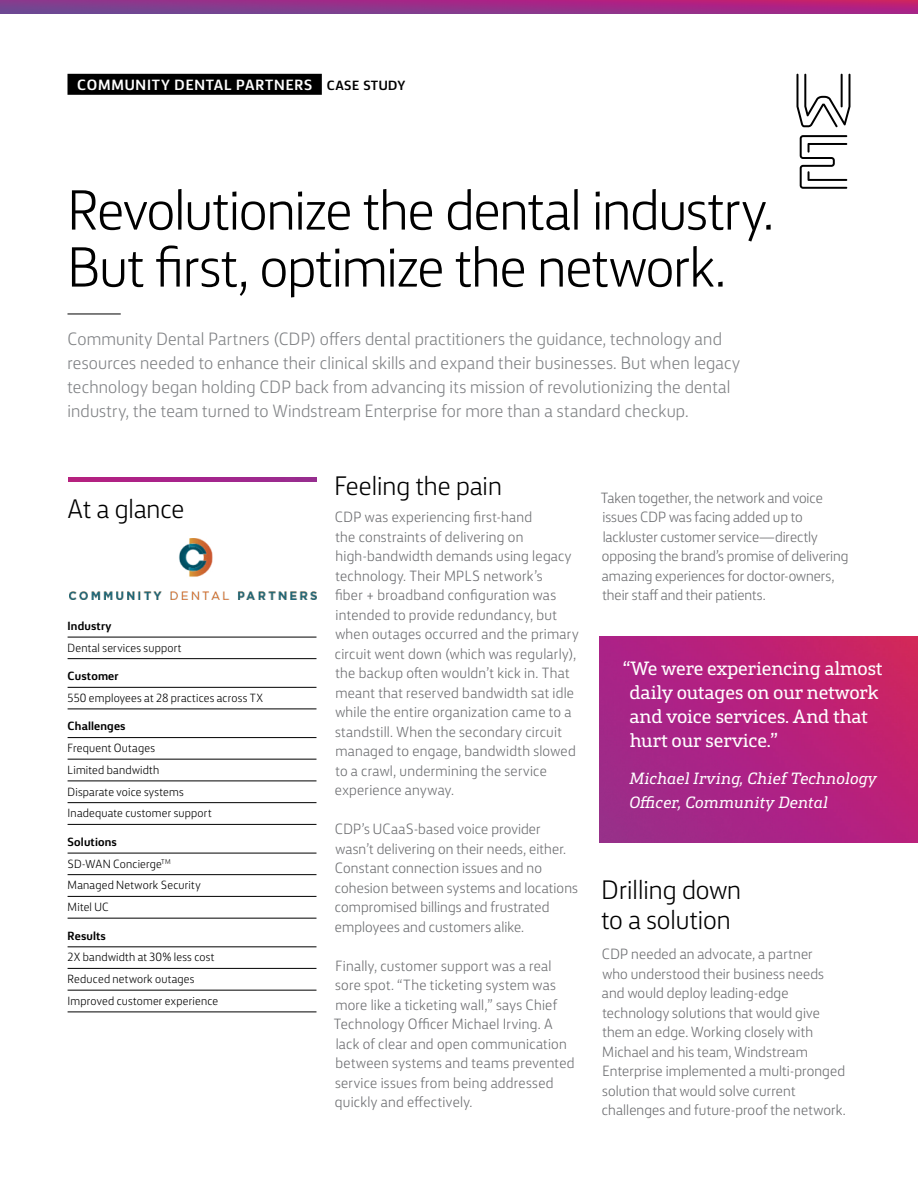
<style>
.page{position:relative;width:918px;height:1188px;background:#fff}
.page>*{position:absolute;margin:0;border:0;box-sizing:border-box;transform-origin:0 0}
.Cover_Light_38_RB{font:300 57px/57px "FS Silas Sans";letter-spacing:-.02em;color:#000}
.Subhead_LIght_1_SB_S{font:300 27px/30px "FS Silas Sans";color:#000}
.Case_study_9{font:19.5px/24px "FS Silas Slab";letter-spacing:-.01em;color:#fff}
.SubHed_Body_12_blk-1{font:300 18px/24px "FS Silas Sans";letter-spacing:.01em;color:#808285}
.Case_study_9-2{font:italic 16.5px/24px "FS Silas Slab";letter-spacing:.01em;color:#fff}
.Body_10_13{font:300 15px/19.5px "FS Silas Sans";letter-spacing:.015em;color:#6d6e71}
.Subhead_LIght_1_SB_S-2{font:300 15px/19.5px "FS Silas Sans";letter-spacing:.005em;color:#6d6e71}
.Body_10_13-2{font:300 15px/19.5px "FS Silas Sans";letter-spacing:-.005em;color:#6d6e71}
.Subhead_Bold_10_High{font:700 15px "FS Silas Sans";letter-spacing:.055em;color:#fff}
.Case_study_9-3{font:700 13.5px "FS Silas Sans";letter-spacing:.03em;color:#000}
.Body_8_RB_25_SA{font:300 12px "FS Silas Sans";letter-spacing:.015em;color:#000}
.Body_8_RB_5{font:700 12px "FS Silas Sans";letter-spacing:.015em;color:#000}
</style>
<div class="page">
<img style="left:599px;top:636px;width:319px;height:206px">
<img style="left:0;top:0;width:918px;height:14px">
<svg style="left:800px;top:135px;width:47px;height:54px"></svg>
<svg style="left:796px;top:74px;width:54px;height:53px"></svg>
<div style="left:68px;top:74px;width:254px;height:21px;background:#000"></div>
<hr style="left:68px;top:314px;width:53px;height:1px;background:#000">
<hr style="left:68px;top:637px;width:248px;height:1px;background:#000">
<hr style="left:68px;top:658px;width:248px;height:1px;background:#000">
<hr style="left:68px;top:687px;width:248px;height:1px;background:#000">
<hr style="left:68px;top:709px;width:248px;height:1px;background:#000">
<hr style="left:68px;top:737px;width:248px;height:1px;background:#000">
<hr style="left:68px;top:759px;width:248px;height:1px;background:#000">
<hr style="left:68px;top:781px;width:248px;height:1px;background:#000">
<hr style="left:68px;top:802px;width:248px;height:1px;background:#000">
<hr style="left:68px;top:824px;width:248px;height:1px;background:#000">
<hr style="left:68px;top:853px;width:248px;height:1px;background:#000">
<hr style="left:68px;top:874px;width:248px;height:1px;background:#000">
<hr style="left:68px;top:896px;width:248px;height:1px;background:#000">
<hr style="left:68px;top:918px;width:248px;height:1px;background:#000">
<hr style="left:68px;top:946px;width:248px;height:1px;background:#000">
<hr style="left:68px;top:968px;width:248px;height:1px;background:#000">
<hr style="left:68px;top:990px;width:248px;height:1px;background:#000">
<hr style="left:68px;top:1012px;width:248px;height:1px;background:#000">
<img style="left:69px;top:477px;width:248px;height:4px">
<img style="left:69px;top:538px;width:247px;height:62px">
<p class="Subhead_Bold_10_High" style="left:77px;top:72px;width:236px">COMMUNITY DENTAL PARTNERS</p>
<p class="Case_study_9-3" style="left:327px;top:74px;width:80px">CASE STUDY</p>
<h1 class="Cover_Light_38_RB" style="left:68px;top:177px;width:708px">Revolutionize the dental industry.<br>But first, optimize the network.</h1>
<p class="SubHed_Body_12_blk-1" style="left:68px;top:325px;width:674px">Community Dental Partners (CDP) offers dental practitioners the guidance, technology and resources needed to enhance their clinical skills and expand their businesses. But when legacy technology began holding CDP back from advancing its mission of revolutionizing the dental industry, the team turned to Windstream Enterprise for more than a standard checkup.</p>
<h2 class="Subhead_LIght_1_SB_S" style="left:68px;top:491px;width:118px">At a glance</h2>
<p class="Body_8_RB_5" style="left:68px;top:616px;width:45px">Industry</p>
<p class="Body_8_RB_25_SA" style="left:68px;top:639px;width:115px">Dental services support</p>
<p class="Body_8_RB_5" style="left:68px;top:666px;width:53px">Customer</p>
<p class="Body_8_RB_25_SA" style="left:68px;top:689px;width:197px">550 employees at 28 practices across TX</p>
<p class="Body_8_RB_5" style="left:68px;top:716px;width:59px">Challenges</p>
<p class="Body_8_RB_25_SA" style="left:68px;top:739px;width:89px">Frequent Outages</p>
<p class="Body_8_RB_25_SA" style="left:68px;top:761px;width:93px">Limited bandwidth</p>
<p class="Body_8_RB_25_SA" style="left:68px;top:783px;width:118px">Disparate voice systems</p>
<p class="Body_8_RB_25_SA" style="left:68px;top:804px;width:146px">Inadequate customer support</p>
<p class="Body_8_RB_5" style="left:68px;top:832px;width:51px">Solutions</p>
<p class="Body_8_RB_25_SA" style="left:68px;top:855px;width:105px">SD-WAN Concierge<sup>TM</sup></p>
<p class="Body_8_RB_25_SA" style="left:68px;top:876px;width:135px">Managed Network Security</p>
<p class="Body_8_RB_25_SA" style="left:68px;top:898px;width:43px">Mitel UC</p>
<p class="Body_8_RB_5" style="left:68px;top:925px;width:40px">Results</p>
<p class="Body_8_RB_25_SA" style="left:68px;top:948px;width:148px">2X bandwidth at 30% less cost</p>
<p class="Body_8_RB_25_SA" style="left:68px;top:970px;width:129px">Reduced network outages</p>
<p class="Body_8_RB_25_SA" style="left:68px;top:992px;width:152px">Improved customer experience</p>
<h2 class="Subhead_LIght_1_SB_S" style="left:335px;top:469px;width:169px">Feeling the pain</h2>
<p class="Body_10_13" style="left:335px;top:506px;width:245px">CDP was experiencing first-hand<br>the constraints of delivering on high-bandwidth demands using legacy technology. Their MPLS network’s<br>fiber + broadband configuration was intended to provide redundancy, but when outages occurred and the primary circuit went down (which was regularly), the backup often wouldn’t kick in. That meant that reserved bandwidth sat idle while the entire organization came to a standstill. When the secondary circuit managed to engage, bandwidth slowed to a crawl, undermining the service experience anyway.</p>
<p class="Body_10_13" style="left:335px;top:818px;width:245px">CDP’s UCaaS-based voice provider wasn’t delivering on their needs, either.<br>Constant connection issues and no cohesion between systems and locations compromised billings and frustrated employees and customers alike.</p>
<p class="Body_10_13" style="left:334px;top:954px;width:242px">Finally, customer support was a real sore spot. “The ticketing system was more like a ticketing wall,” says Chief Technology Officer Michael Irving. A lack of clear and open communication between systems and teams prevented service issues from being addressed quickly and effectively.</p>
<p class="Body_10_13-2" style="left:601px;top:486px;width:249px">Taken together, the network and voice issues CDP was facing added up to lackluster customer service—directly opposing the brand’s promise of delivering amazing experiences for doctor-owners, their staff and their patients.</p>
<p class="Case_study_9" style="left:629px;top:654px;width:255px;text-indent:-7px">“We were experiencing almost daily outages on our network and voice services. And that hurt our service.”</p>
<p class="Case_study_9-2" style="left:629px;top:765px;width:249px">Michael Irving, Chief Technology<br>Officer, Community Dental</p>
<h2 class="Subhead_LIght_1_SB_S" style="left:601px;top:873px;width:141px">Drilling down to a solution</h2>
<h2 class="Subhead_LIght_1_SB_S-2" style="left:602px;top:943px;width:245px">CDP needed an advocate, a partner<br>who understood their business needs and would deploy leading-edge technology solutions that would give them an edge. Working closely with Michael and his team, Windstream Enterprise implemented a multi-pronged solution that would solve current challenges and future-proof the network.</h2>
</div>
